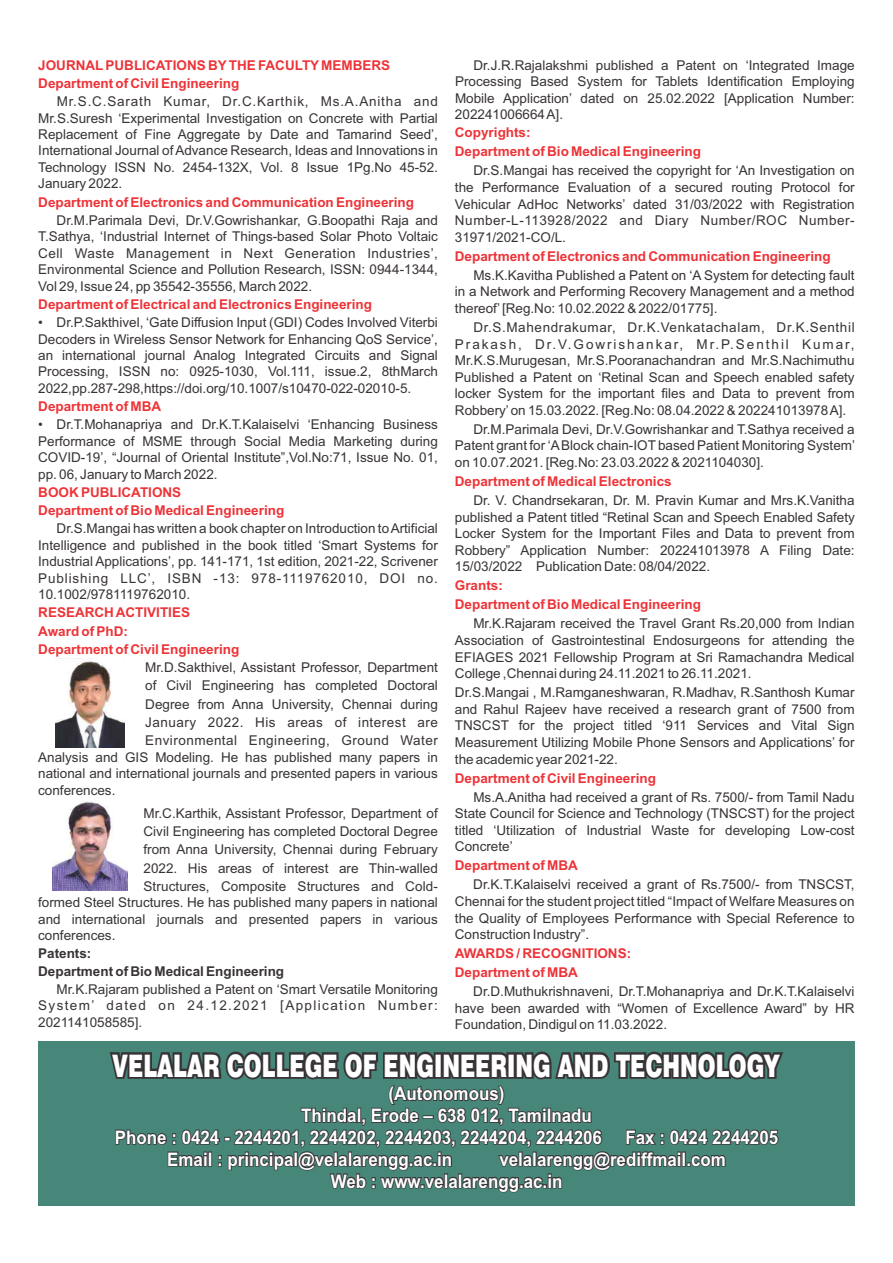
<style>
.page{position:relative;width:893px;height:1263px;background:#fff}
.page>*{position:absolute;margin:0;border:0;box-sizing:border-box;transform-origin:0 0}
.t1{font:900 31.05px "Swiss 721 BT";color:#fff;scale:.7 1}
.t2{font:700 18.6px/21.9px "Arial";color:#fff;scale:.91 1}
.t3{font:13.5px/16.6px "Arial";color:#383336;text-align:justify}
.t4{font:700 13.5px/18.3px "Arial";color:#ed3338}
.t5{font:700 13.5px/18px "Arial";color:#383336}
</style>
<div class="page">
<div style="left:38px;top:1041px;width:817px;height:164px;background:#47877a"></div>
<svg style="left:110px;top:1052px;width:673px;height:27px;background:#393e3f"></svg>
<svg style="left:115px;top:1085px;width:664px;height:107px"></svg>
<img style="left:55px;top:658px;width:70px;height:90px">
<img style="left:53px;top:802px;width:75px;height:88px">
<p class="t4" style="left:38px;top:57px;width:354px">JOURNALPUBLICATIONS BYTHE FACULTY MEMBERS<br>Department of Civil Engineering</p>
<p class="t3" style="left:38px;top:94px;width:401px;text-indent:18px">Mr.S.C.Sarath Kumar, Dr.C.Karthik, Ms.A.Anitha and Mr.S.Suresh ‘Experimental Investigation on Concrete with Partial Replacement of Fine Aggregate by Date and Tamarind Seed’, International Journal of Advance Research, Ideas and Innovations in Technology ISSN No. 2454-132X, Vol. 8 Issue 1Pg.No 45-52.<br>January 2022.</p>
<p class="t3" style="left:38px;top:213px;width:401px;text-indent:18px">Dr.M.Parimala Devi, Dr.V.Gowrishankar, G.Boopathi Raja and T.Sathya, ‘Industrial Internet of Things-based Solar Photo Voltaic Cell Waste Management in Next Generation Industries’, Environmental Science and Pollution Research, ISSN: 0944-1344, Vol 29, Issue 24, pp 35542-35556, March 2022.</p>
<p class="t3" style="left:38px;top:315px;width:401px">• Dr.P.Sakthivel, ‘Gate Diffusion Input (GDI) Codes Involved Viterbi Decoders in Wireless Sensor Network for Enhancing QoS Service’, an international journal Analog Integrated Circuits and Signal Processing, ISSN no: 0925-1030, Vol.111, issue.2, 8thMarch 2022,pp.287-298,https://doi.org/10.1007/s10470-022-02010-5.</p>
<p class="t3" style="left:38px;top:418px;width:401px">• Dr.T.Mohanapriya and Dr.K.T.Kalaiselvi ‘Enhancing Business Performance of MSME through Social Media Marketing during COVID-19’, “Journal of Oriental Institute”,Vol.No:71, Issue No. 01, pp. 06, January to March 2022.</p>
<p class="t4" style="left:38px;top:194px;width:377px">Department of Electronics and Communication Engineering</p>
<p class="t4" style="left:38px;top:296px;width:335px">Department of Electrical and Electronics Engineering</p>
<p class="t4" style="left:38px;top:398px;width:124px">Department of MBA</p>
<p class="t4" style="left:38px;top:484px;width:248px">BOOK PUBLICATIONS<br>Department of Bio Medical Engineering</p>
<p class="t3" style="left:38px;top:522px;width:401px;text-indent:18px">Dr.S.Mangai has written a book chapter on Introduction to Artificial Intelligence and published in the book titled ‘Smart Systems for Industrial Applications’, pp. 141-171, 1st edition, 2021-22, Scrivener Publishing LLC’, ISBN -13: 978-1119762010, DOI no.<br>10.1002/9781119762010.</p>
<p class="t4" style="left:38px;top:605px;width:203px">RESEARCH ACTIVITIES<br>Award of PhD:<br>Department of Civil Engineering</p>
<p class="t3" style="left:145px;top:659px;width:294px;line-height:18.3px">Mr.D.Sakthivel, Assistant Professor, Department of Civil Engineering has completed Doctoral Degree from Anna University, Chennai during January 2022. His areas of interest are Environmental Engineering, Ground Water</p>
<p class="t3" style="left:38px;top:750px;width:401px">Analysis and GIS Modeling. He has published many papers in national and international journals and presented papers in various conferences.</p>
<p class="t3" style="left:144px;top:806px;width:296px;line-height:18.1px">Mr.C.Karthik, Assistant Professor, Department of Civil Engineering has completed Doctoral Degree from Anna University, Chennai during February 2022. His areas of interest are Thin-walled Structures, Composite Structures and Cold-</p>
<p class="t3" style="left:38px;top:895px;width:401px">formed Steel Structures. He has published many papers in national and international journals and presented papers in various conferences.</p>
<p class="t5" style="left:38px;top:945px;width:248px">Patents:<br>Department of Bio Medical Engineering</p>
<p class="t3" style="left:38px;top:982px;width:401px;text-indent:18px">Mr.K.Rajaram published a Patent on ‘Smart Versatile Monitoring System’ dated on 24.12.2021 [Application Number:<br>2021141058585].</p>
<p class="t3" style="left:455px;top:58px;width:401px;text-indent:18px">Dr.J.R.Rajalakshmi published a Patent on ‘Integrated Image Processing Based System for Tablets Identification Employing Mobile Application’ dated on 25.02.2022 [Application Number:<br>202241006664 A].</p>
<p class="t4" style="left:455px;top:124px;width:248px;line-height:19px">Copyrights:<br>Department of Bio Medical Engineering</p>
<p class="t3" style="left:455px;top:164px;width:401px;text-indent:18px">Dr.S.Mangai has received the copyright for ‘An Investigation on the Performance Evaluation of a secured routing Protocol for Vehicular AdHoc Networks’ dated 31/03/2022 with Registration Number-L-113928/2022 and Diary Number/ROC Number-31971/2021-CO/L.</p>
<p class="t3" style="left:455px;top:268px;width:401px;text-indent:18px">Ms.K.Kavitha Published a Patent on ‘A System for detecting fault in a Network and Performing Recovery Management and a method thereof’[Reg.No: 10.02.2022 &amp; 2022/01775].</p>
<p class="t3" style="left:455px;top:320px;width:401px;text-indent:18px">Dr.S.Mahendrakumar, Dr.K.Venkatachalam, Dr.K.Senthil Prakash, Dr.V.Gowrishankar, Mr.P.Senthil Kumar, Mr.K.S.Murugesan, Mr.S.Pooranachandran and Mr.S.Nachimuthu Published a Patent on ‘Retinal Scan and Speech enabled safety locker System for the important files and Data to prevent from Robbery’on 15.03.2022. [Reg.No: 08.04.2022 &amp; 202241013978 A].</p>
<p class="t3" style="left:455px;top:422px;width:402px;text-indent:18px">Dr.M.Parimala Devi, Dr.V.Gowrishankar and T.Sathya received a Patent grant for ‘ABlock chain-IOT based Patient Monitoring System’ on 10.07.2021. [Reg.No: 23.03.2022 &amp; 2021104030].</p>
<p class="t3" style="left:455px;top:493px;width:401px;text-indent:18px">Dr. V. Chandrsekaran, Dr. M. Pravin Kumar and Mrs.K.Vanitha published a Patent titled “Retinal Scan and Speech Enabled Safety Locker System for the Important Files and Data to prevent from Robbery” Application Number: 202241013978 A Filing Date:<br>15/03/2022 Publication Date: 08/04/2022.</p>
<p class="t4" style="left:455px;top:248px;width:377px">Department of Electronics and Communication Engineering</p>
<p class="t4" style="left:455px;top:473px;width:218px">Department of Medical Electronics</p>
<p class="t4" style="left:455px;top:577px;width:248px;line-height:19px">Grants:<br>Department of Bio Medical Engineering</p>
<p class="t3" style="left:455px;top:617px;width:401px;text-indent:18px">Mr.K.Rajaram received the Travel Grant Rs.20,000 from Indian Association of Gastrointestinal Endosurgeons for attending the EFIAGES 2021 Fellowship Program at Sri Ramachandra Medical College ,Chennai during 24.11.2021 to 26.11.2021.</p>
<p class="t3" style="left:455px;top:685px;width:401px">Dr.S.Mangai , M.Ramganeshwaran, R.Madhav, R.Santhosh Kumar and Rahul Rajeev have received a research grant of 7500 from TNSCST for the project titled ‘911 Services and Vital Sign Measurement Utilizing Mobile Phone Sensors and Applications’ for the academic year 2021-22.</p>
<p class="t3" style="left:455px;top:790px;width:401px;text-indent:18px">Ms.A.Anitha had received a grant of Rs. 7500/- from Tamil Nadu State Council for Science and Technology (TNSCST) for the project titled ‘Utilization of Industrial Waste for developing Low-cost Concrete’</p>
<p class="t3" style="left:455px;top:877px;width:401px;text-indent:18px">Dr.K.T.Kalaiselvi received a grant of Rs.7500/- from TNSCST, Chennai for the student project titled “Impact of Welfare Measures on the Quality of Employees Performance with Special Reference to Construction Industry”.</p>
<p class="t4" style="left:455px;top:770px;width:203px">Department of Civil Engineering</p>
<p class="t4" style="left:455px;top:858px;width:124px">Department of MBA</p>
<p class="t4" style="left:455px;top:945px;width:178px;line-height:19px">AWARDS / RECOGNITIONS:<br>Department of MBA</p>
<p class="t3" style="left:455px;top:984px;width:401px;text-indent:18px">Dr.D.Muthukrishnaveni, Dr.T.Mohanapriya and Dr.K.T.Kalaiselvi have been awarded with “Women of Excellence Award” by HR Foundation, Dindigul on 11.03.2022.</p>
<h1 class="t1" style="left:112px;top:1053px;width:955px">VELALAR COLLEGE OF ENGINEERING AND TECHNOLOGY</h1>
<h2 class="t2" style="left:389px;top:1084px;width:129px">(Autonomous)</h2>
<h2 class="t2" style="left:301px;top:1106px;width:321px">Thindal, Erode – 638 012, Tamilnadu</h2>
<h2 class="t2" style="left:115px;top:1128px;width:537px">Phone : 0424 - 2244201, 2244202, 2244203, 2244204, 2244206</h2>
<h2 class="t2" style="left:625px;top:1128px;width:169px">Fax : 0424 2244205</h2>
<h2 class="t2" style="left:167px;top:1150px;width:315px">Email : principal@velalarengg.ac.in</h2>
<h2 class="t2" style="left:331px;top:1150px;width:436px;text-indent:169px">velalarengg@rediffmail.com<br>Web : www.velalarengg.ac.in</h2>
</div>
